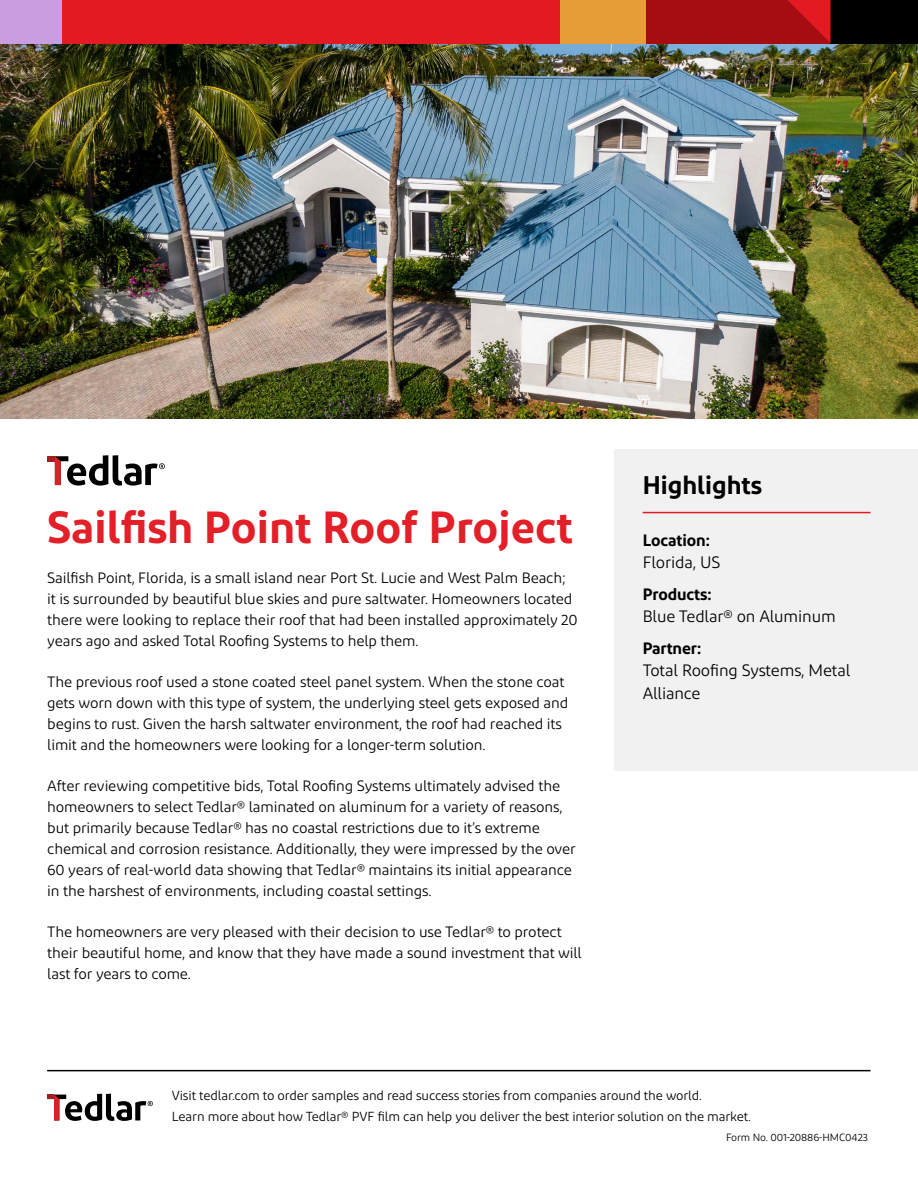
<style>
.page{position:relative;width:918px;height:1188px;background:#fff}
.page>*{position:absolute;margin:0;border:0;box-sizing:border-box;transform-origin:0 0}
.t1{font:600 45px "Diodrum";color:#e31f27}
.t2{font:600 25.5px "Diodrum";color:#000}
.t3{font:16.5px/22.5px "Diodrum";letter-spacing:-.01em;color:#000}
.t4{font:600 16.5px "Diodrum";letter-spacing:-.01em;color:#000}
.t5{font:15px/21px "Diodrum";letter-spacing:-.01em;color:#000}
.t6{font:13.2px/21px "Diodrum";letter-spacing:-.01em;color:#000}
.t7{font:10.5px "Diodrum";letter-spacing:-.01em;color:#000}
</style>
<div class="page">
<img style="left:0;top:43px;width:918px;height:376px">
<div style="left:0;top:0;width:602px;height:43px;background:#e31a21"></div>
<div style="left:0;top:0;width:61px;height:43px;background:#c99ee0"></div>
<div style="left:561px;top:0;width:86px;height:43px;background:#e89c38"></div>
<div style="left:647px;top:0;width:271px;height:43px;background:#a60d12"></div>
<div style="left:831px;top:0;width:87px;height:43px;background:#000"></div>
<svg style="left:788px;top:0;width:43px;height:43px"></svg>
<div style="left:614px;top:449px;width:304px;height:322px;background:#f1f1f2"></div>
<hr style="left:643px;top:512px;width:228px;height:1px;background:#e31a21">
<svg style="left:47px;top:455px;width:118px;height:31px"></svg>
<hr style="left:47px;top:1070px;width:824px;height:1px;background:#000">
<svg style="left:47px;top:1094px;width:106px;height:27px"></svg>
<h1 class="t1" style="left:47px;top:499px;width:527px">Sailfish Point Roof Project</h1>
<p class="t5" style="left:47px;top:567px;width:532px">Sailfish Point, Florida, is a small island near Port St. Lucie and West Palm Beach; it is surrounded by beautiful blue skies and pure saltwater. Homeowners located there were looking to replace their roof that had been installed approximately 20 years ago and asked Total Roofing Systems to help them.</p>
<p class="t5" style="left:47px;top:671px;width:523px">The previous roof used a stone coated steel panel system. When the stone coat gets worn down with this type of system, the underlying steel gets exposed and begins to rust. Given the harsh saltwater environment, the roof had reached its limit and the homeowners were looking for a longer-term solution.</p>
<p class="t5" style="left:47px;top:775px;width:530px">After reviewing competitive bids, Total Roofing Systems ultimately advised the homeowners to select Tedlar® laminated on aluminum for a variety of reasons, but primarily because Tedlar® has no coastal restrictions due to it’s extreme chemical and corrosion resistance. Additionally, they were impressed by the over 60 years of real-world data showing that Tedlar® maintains its initial appearance in the harshest of environments, including coastal settings.</p>
<p class="t5" style="left:47px;top:921px;width:536px">The homeowners are very pleased with their decision to use Tedlar® to protect their beautiful home, and know that they have made a sound investment that will last for years to come.</p>
<h2 class="t2" style="left:643px;top:468px;width:121px">Highlights</h2>
<p class="t4" style="left:643px;top:530px;width:69px">Location:</p>
<p class="t3" style="left:643px;top:551px;width:79px">Florida, US</p>
<p class="t4" style="left:643px;top:584px;width:71px">Products:</p>
<p class="t3" style="left:643px;top:605px;width:195px">Blue Tedlar® on Aluminum</p>
<p class="t4" style="left:643px;top:638px;width:60px">Partner:</p>
<p class="t3" style="left:643px;top:659px;width:209px">Total Roofing Systems, Metal<br>Alliance</p>
<p class="t6" style="left:172px;top:1084px;width:581px">Visit tedlar.com to order samples and read success stories from companies around the world.<br>Learn more about how Tedlar® PVF film can help you deliver the best interior solution on the market.</p>
<p class="t7" style="left:726px;top:1131px;width:144px">Form No. 001-20886-HMC0423</p>
</div>
